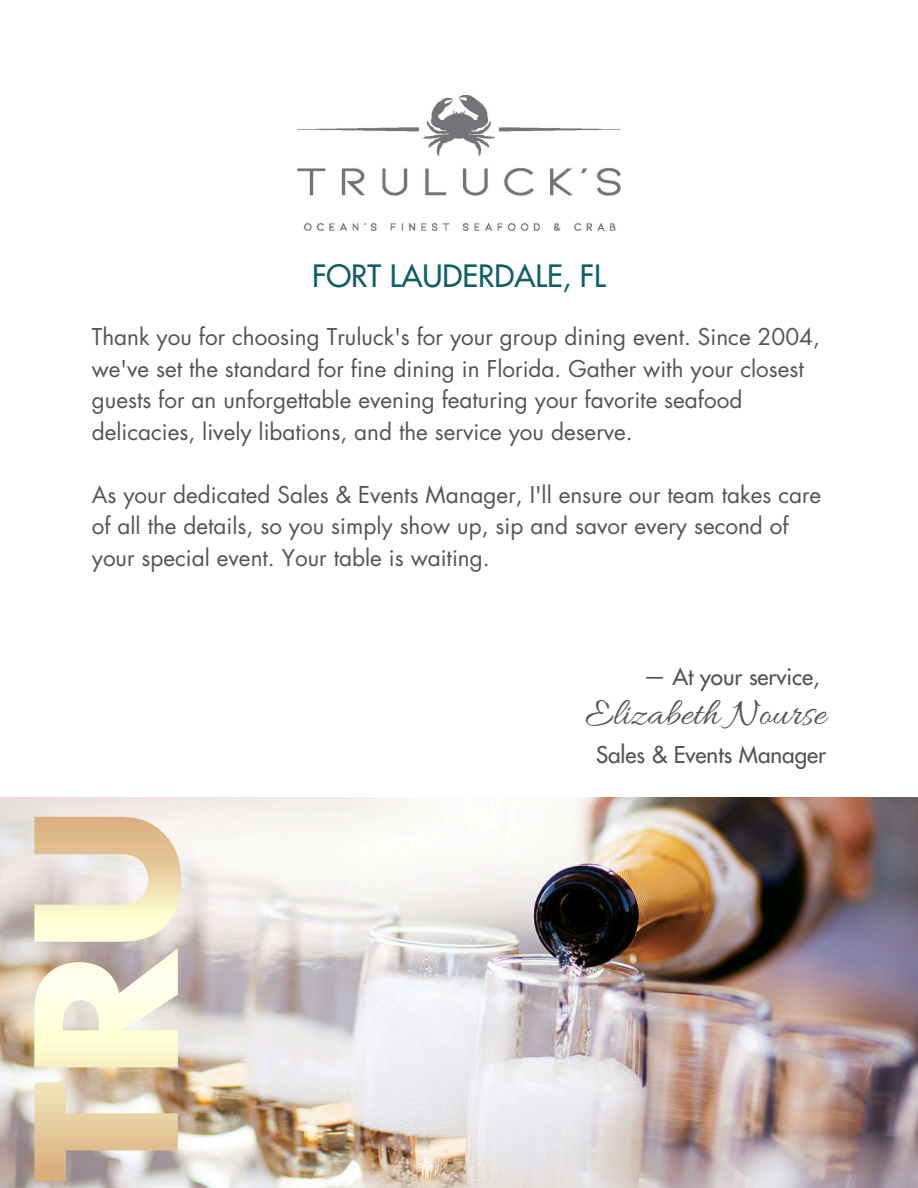
<style>
.page{position:relative;width:918px;height:1188px;background:#fff}
.page>*{position:absolute;margin:0;border:0;box-sizing:border-box;transform-origin:0 0}
.t1{font:39px "Allura";color:#545454}
.t2{font:500 30px "Futura Std";color:#115e67}
.t3{font:22.5px/31.5px "Futura Std";color:#545454}
.t4{font:500 22.5px "Futura Std";color:#545454}
</style>
<div class="page">
<img style="left:298px;top:95px;width:322px;height:135px">
<img style="left:0;top:798px;width:918px;height:390px">
<img style="left:22px;top:811px;width:173px;height:377px">
<p class="t2" style="left:312px;top:263px;width:295px">FORT LAUDERDALE, FL</p>
<p class="t3" style="left:92px;top:322px;width:730px">Thank you for choosing Truluck's for your group dining event. Since 2004, we've set the standard for fine dining in Florida. Gather with your closest guests for an unforgettable evening featuring your favorite seafood delicacies, lively libations, and the service you deserve.</p>
<h1 class="t3" style="left:92px;top:479px;width:731px">As your dedicated Sales &amp; Events Manager, I'll ensure our team takes care of all the details, so you simply show up, sip and savor every second of your special event. Your table is waiting.</h1>
<p class="t4" style="left:643px;top:666px;width:178px">— At your service,</p>
<p class="t1" style="left:585px;top:692px;width:242px">Elizabeth Nourse</p>
<p class="t4" style="left:596px;top:744px;width:232px">Sales &amp; Events Manager</p>
</div>
